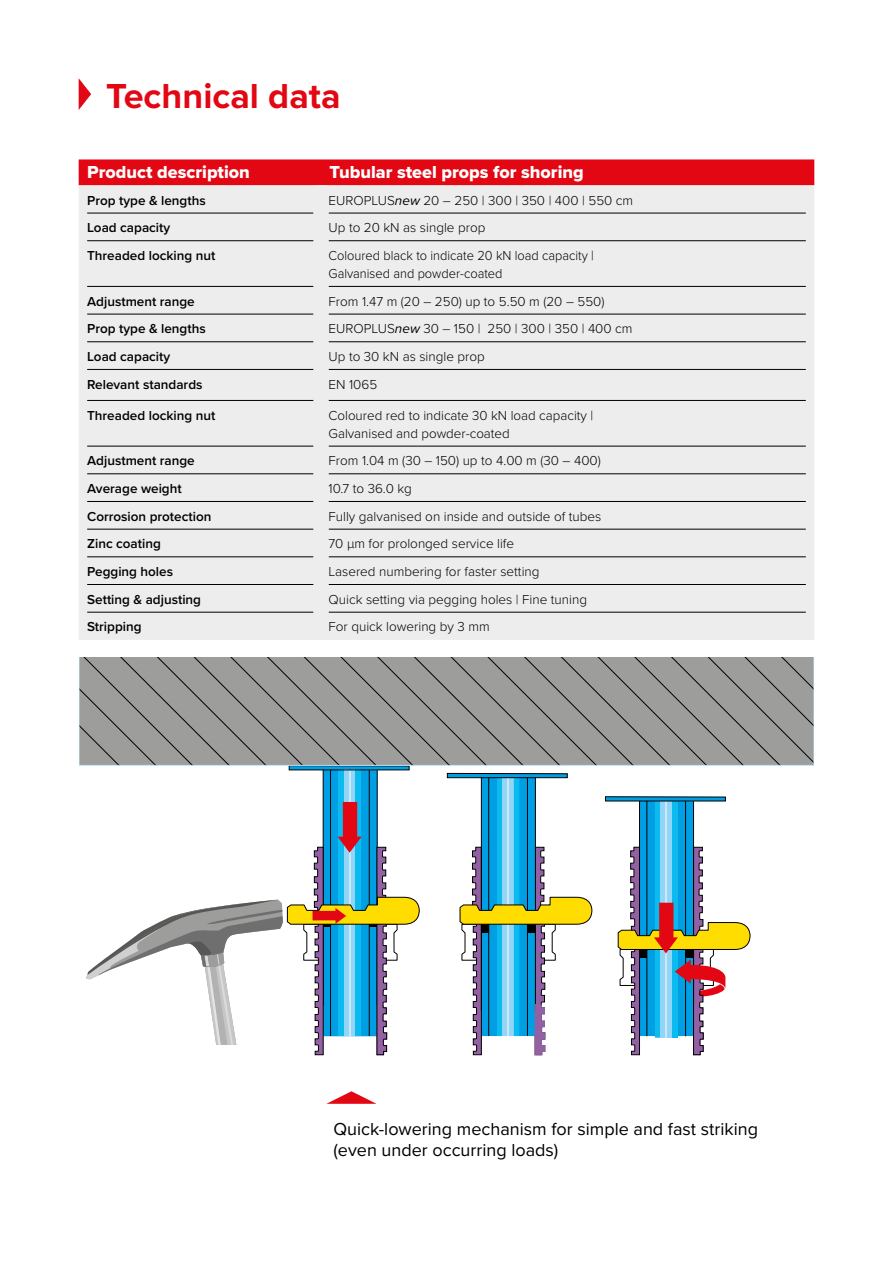
<style>
.page{position:relative;width:893px;height:1263px;background:#fff}
.page>*{position:absolute;margin:0;border:0;box-sizing:border-box;transform-origin:0 0}
.t1{font:700 36px "Proxima Nova";color:#e30613}
.t2{font:18px/21px "Proxima Nova";color:#000}
.t3{font:18px "Proxima Nova Extrabld";color:#fff}
.t4{font:300 13.5px/18px "Proxima Nova";color:#000}
.t5{font:600 13.5px "Proxima Nova";color:#000}
.t6{font:300 13.5px/18px "Proxima Nova";color:#000;scale:.95 1}
.s1{font-weight:400;font-style:italic}
</style>
<div class="page">
<svg style="left:79px;top:78px;width:12px;height:32px"></svg>
<svg style="left:326px;top:1091px;width:50px;height:13px"></svg>
<div style="left:79px;top:159px;width:735px;height:26px;background:#e30613"></div>
<div style="left:79px;top:185px;width:735px;height:455px;background:#ededed"></div>
<hr style="left:87px;top:213px;width:227px;height:1px;background:#000">
<hr style="left:329px;top:213px;width:477px;height:1px;background:#000">
<hr style="left:87px;top:240px;width:227px;height:1px;background:#000">
<hr style="left:329px;top:240px;width:477px;height:1px;background:#000">
<hr style="left:87px;top:286px;width:227px;height:1px;background:#000">
<hr style="left:329px;top:286px;width:477px;height:1px;background:#000">
<hr style="left:87px;top:314px;width:227px;height:1px;background:#000">
<hr style="left:329px;top:314px;width:477px;height:1px;background:#000">
<hr style="left:87px;top:341px;width:227px;height:1px;background:#000">
<hr style="left:329px;top:341px;width:477px;height:1px;background:#000">
<hr style="left:87px;top:369px;width:227px;height:1px;background:#000">
<hr style="left:329px;top:369px;width:477px;height:1px;background:#000">
<hr style="left:87px;top:400px;width:227px;height:1px;background:#000">
<hr style="left:329px;top:400px;width:477px;height:1px;background:#000">
<hr style="left:87px;top:446px;width:227px;height:1px;background:#000">
<hr style="left:329px;top:446px;width:477px;height:1px;background:#000">
<hr style="left:87px;top:473px;width:227px;height:1px;background:#000">
<hr style="left:329px;top:473px;width:477px;height:1px;background:#000">
<hr style="left:87px;top:501px;width:227px;height:1px;background:#000">
<hr style="left:329px;top:501px;width:477px;height:1px;background:#000">
<hr style="left:87px;top:529px;width:227px;height:1px;background:#000">
<hr style="left:329px;top:529px;width:477px;height:1px;background:#000">
<hr style="left:87px;top:556px;width:227px;height:1px;background:#000">
<hr style="left:329px;top:556px;width:477px;height:1px;background:#000">
<hr style="left:87px;top:584px;width:227px;height:1px;background:#000">
<hr style="left:329px;top:584px;width:477px;height:1px;background:#000">
<hr style="left:87px;top:612px;width:227px;height:1px;background:#000">
<hr style="left:329px;top:612px;width:477px;height:1px;background:#000">
<div style="left:314px;top:185px;width:15px;height:28px;background:#ededed"></div>
<div style="left:314px;top:213px;width:15px;height:28px;background:#ededed"></div>
<div style="left:314px;top:241px;width:15px;height:45px;background:#ededed"></div>
<div style="left:314px;top:286px;width:15px;height:28px;background:#ededed"></div>
<div style="left:314px;top:314px;width:15px;height:28px;background:#ededed"></div>
<div style="left:314px;top:342px;width:15px;height:27px;background:#ededed"></div>
<div style="left:314px;top:369px;width:15px;height:31px;background:#ededed"></div>
<div style="left:314px;top:400px;width:15px;height:46px;background:#ededed"></div>
<div style="left:314px;top:446px;width:15px;height:28px;background:#ededed"></div>
<div style="left:314px;top:474px;width:15px;height:27px;background:#ededed"></div>
<div style="left:314px;top:501px;width:15px;height:28px;background:#ededed"></div>
<div style="left:314px;top:529px;width:15px;height:28px;background:#ededed"></div>
<div style="left:314px;top:557px;width:15px;height:27px;background:#ededed"></div>
<div style="left:314px;top:584px;width:15px;height:28px;background:#ededed"></div>
<div style="left:314px;top:612px;width:15px;height:28px;background:#ededed"></div>
<svg style="left:289px;top:766px;width:120px;height:4px"></svg>
<div style="left:323px;top:770px;width:54px;height:266px;background:#009fe3"></div>
<svg style="left:348px;top:770px;width:3px;height:32px"></svg>
<div style="left:351px;top:770px;width:5px;height:266px;background:#93d5f6"></div>
<div style="left:356px;top:770px;width:5px;height:266px;background:#0bbbef"></div>
<div style="left:339px;top:770px;width:5px;height:266px;background:#0bbbef"></div>
<hr style="left:344px;top:770px;width:4px;height:266px;background:#93d5f6">
<hr style="left:377px;top:770px;width:1px;height:235px;background:#000">
<hr style="left:369px;top:770px;width:1px;height:266px;background:#000">
<hr style="left:330px;top:770px;width:1px;height:266px;background:#000">
<hr style="left:323px;top:770px;width:1px;height:235px;background:#000">
<div style="left:481px;top:776px;width:54px;height:260px;background:#009fe3"></div>
<svg style="left:506px;top:778px;width:3px;height:68px"></svg>
<div style="left:509px;top:776px;width:5px;height:260px;background:#93d5f6"></div>
<div style="left:514px;top:776px;width:5px;height:260px;background:#0bbbef"></div>
<div style="left:497px;top:776px;width:5px;height:260px;background:#0bbbef"></div>
<hr style="left:502px;top:776px;width:4px;height:260px;background:#93d5f6">
<hr style="left:535px;top:776px;width:1px;height:235px;background:#000">
<hr style="left:527px;top:778px;width:1px;height:258px;background:#000">
<hr style="left:488px;top:776px;width:1px;height:260px;background:#000">
<hr style="left:481px;top:776px;width:1px;height:235px;background:#000">
<svg style="left:605px;top:797px;width:120px;height:4px"></svg>
<div style="left:639px;top:801px;width:54px;height:235px;background:#009fe3"></div>
<hr style="left:664px;top:801px;width:4px;height:237px;background:#c9e9fb">
<div style="left:667px;top:801px;width:5px;height:237px;background:#93d5f6"></div>
<div style="left:672px;top:801px;width:5px;height:237px;background:#0bbbef"></div>
<div style="left:655px;top:801px;width:5px;height:237px;background:#0bbbef"></div>
<div style="left:660px;top:801px;width:5px;height:237px;background:#93d5f6"></div>
<hr style="left:693px;top:801px;width:1px;height:235px;background:#000">
<hr style="left:685px;top:801px;width:1px;height:235px;background:#000">
<hr style="left:646px;top:801px;width:1px;height:235px;background:#000">
<hr style="left:639px;top:801px;width:1px;height:235px;background:#000">
<div style="left:447px;top:773px;width:120px;height:5px;background:#009fe3"></div>
<div style="left:447px;top:773px;width:121px;height:5px;border:1px solid #000"></div>
<svg style="left:459px;top:846px;width:133px;height:209px"></svg>
<svg style="left:617px;top:846px;width:134px;height:209px"></svg>
<svg style="left:86px;top:802px;width:334px;height:253px"></svg>
<svg style="left:80px;top:658px;width:733px;height:108px;background:#979796"></svg>
<h1 class="t1" style="left:106px;top:69px;width:236px">Technical data</h1>
<h2 class="t3" style="left:87px;top:158px;width:164px">Product description</h2>
<h2 class="t3" style="left:330px;top:158px;width:256px">Tubular steel props for shoring</h2>
<p class="t5" style="left:87px;top:190px;width:120px">Prop type &amp; lengths</p>
<p class="t4" style="left:329px;top:190px;width:306px">EUROPLUS<span class="s1">new</span> 20 – 250 | 300 | 350 | 400 | 550 cm</p>
<p class="t5" style="left:87px;top:218px;width:85px">Load capacity</p>
<p class="t4" style="left:329px;top:218px;width:158px">Up to 20 kN as single prop</p>
<p class="t5" style="left:87px;top:245px;width:130px">Threaded locking nut</p>
<p class="t6" style="left:329px;top:246px;width:281px">Coloured black to indicate 20 kN load capacity |<br>Galvanised and powder-coated</p>
<p class="t5" style="left:87px;top:291px;width:109px">Adjustment range</p>
<p class="t4" style="left:329px;top:291px;width:277px">From 1.47 m (20 – 250) up to 5.50 m (20 – 550)</p>
<p class="t5" style="left:87px;top:319px;width:120px">Prop type &amp; lengths</p>
<p class="t4" style="left:329px;top:319px;width:305px">EUROPLUS<span class="s1">new</span> 30 – 150 | 250 | 300 | 350 | 400 cm</p>
<p class="t5" style="left:87px;top:346px;width:85px">Load capacity</p>
<p class="t4" style="left:329px;top:347px;width:158px">Up to 30 kN as single prop</p>
<p class="t5" style="left:87px;top:374px;width:117px">Relevant standards</p>
<p class="t4" style="left:329px;top:374px;width:50px">EN 1065</p>
<p class="t5" style="left:87px;top:405px;width:130px">Threaded locking nut</p>
<p class="t4" style="left:329px;top:405px;width:266px">Coloured red to indicate 30 kN load capacity |<br>Galvanised and powder-coated</p>
<p class="t5" style="left:87px;top:451px;width:109px">Adjustment range</p>
<p class="t4" style="left:329px;top:451px;width:274px">From 1.04 m (30 – 150) up to 4.00 m (30 – 400)</p>
<p class="t5" style="left:87px;top:478px;width:96px">Average weight</p>
<p class="t4" style="left:329px;top:479px;width:85px">10.7 to 36.0 kg</p>
<p class="t5" style="left:87px;top:506px;width:126px">Corrosion protection</p>
<p class="t4" style="left:329px;top:506px;width:274px">Fully galvanised on inside and outside of tubes</p>
<p class="t5" style="left:87px;top:534px;width:75px">Zinc coating</p>
<p class="t4" style="left:329px;top:534px;width:187px">70 µm for prolonged service life</p>
<p class="t5" style="left:87px;top:561px;width:87px">Pegging holes</p>
<p class="t4" style="left:329px;top:562px;width:213px">Lasered numbering for faster setting</p>
<p class="t5" style="left:87px;top:589px;width:115px">Setting &amp; adjusting</p>
<p class="t4" style="left:329px;top:589px;width:260px">Quick setting via pegging holes | Fine tuning</p>
<p class="t5" style="left:87px;top:617px;width:56px">Stripping</p>
<p class="t4" style="left:329px;top:617px;width:163px">For quick lowering by 3 mm</p>
<h2 class="t2" style="left:333px;top:1118px;width:426px">Quick-lowering mechanism for simple and fast striking (even under occurring loads)</h2>
</div>
